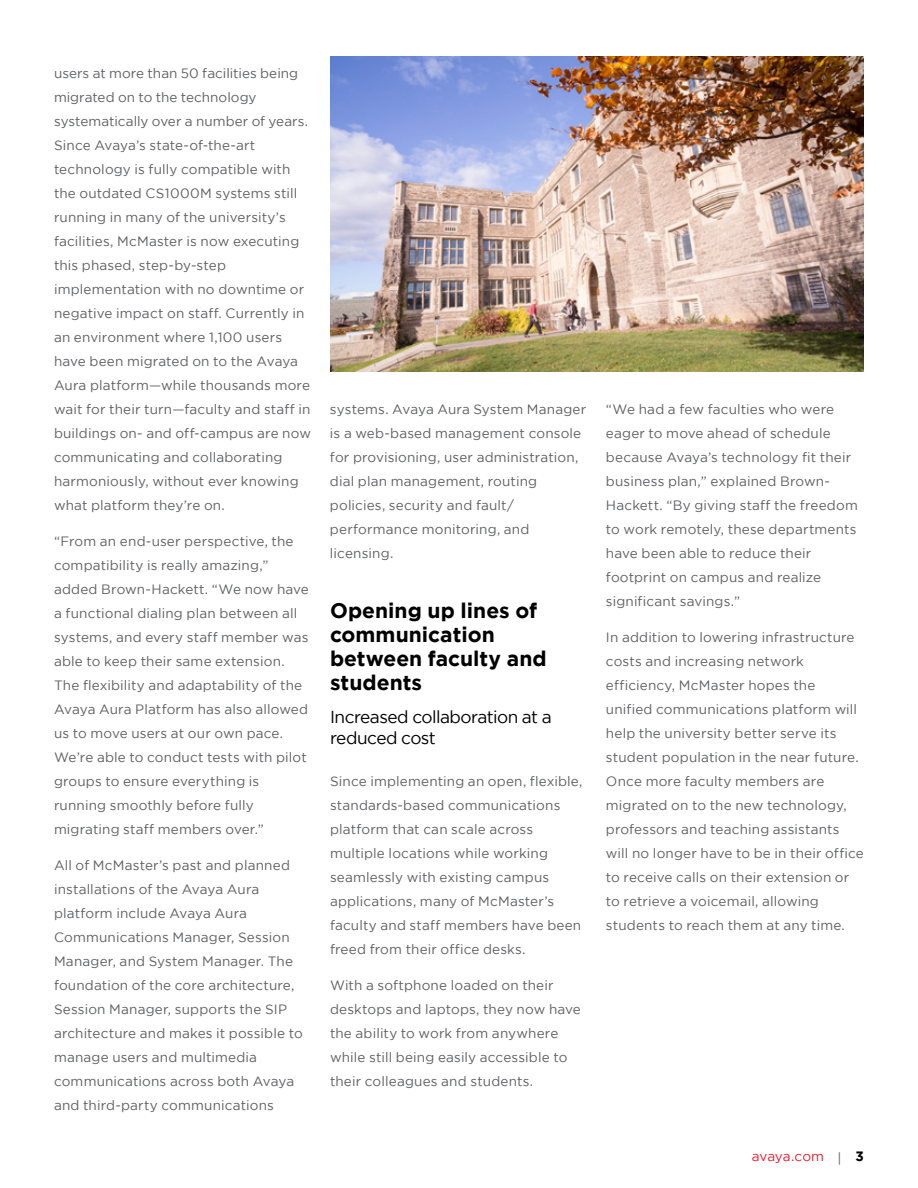
<style>
.page{position:relative;width:918px;height:1188px;background:#fff}
.page>*{position:absolute;margin:0;border:0;box-sizing:border-box;transform-origin:0 0}
.t1{font:700 21px/24px "Gotham";color:#000}
.t2{font:17.25px/21px "Gotham";letter-spacing:-.03em;color:#000}
.t3{font:13.5px/24px "Gotham";letter-spacing:.01em;color:#5f6062}
.t4{font:13.5px "Gotham";color:#ed1c2e}
.s1{color:#5f6062}
.s2{font-weight:700;color:#000}
</style>
<div class="page">
<img style="left:330px;top:56px;width:534px;height:315px">
<p class="t3" style="left:54px;top:61px;width:259px">users at more than 50 facilities being migrated on to the technology systematically over a number of years.<br>Since Avaya’s state-of-the-art technology is fully compatible with the outdated CS1000M systems still running in many of the university’s facilities, McMaster is now executing this phased, step-by-step implementation with no downtime or negative impact on staff. Currently in an environment where 1,100 users have been migrated on to the Avaya Aura platform—while thousands more wait for their turn—faculty and staff in buildings on- and off-campus are now communicating and collaborating harmoniously, without ever knowing what platform they’re on.</p>
<p class="t3" style="left:54px;top:529px;width:256px">“From an end-user perspective, the compatibility is really amazing,” added Brown-Hackett. “We now have a functional dialing plan between all systems, and every staff member was able to keep their same extension.<br>The flexibility and adaptability of the Avaya Aura Platform has also allowed us to move users at our own pace.<br>We’re able to conduct tests with pilot groups to ensure everything is running smoothly before fully migrating staff members over.”</p>
<p class="t3" style="left:54px;top:853px;width:250px">All of McMaster’s past and planned installations of the Avaya Aura platform include Avaya Aura Communications Manager, Session Manager, and System Manager. The foundation of the core architecture, Session Manager, supports the SIP architecture and makes it possible to manage users and multimedia communications across both Avaya and third-party communications</p>
<p class="t3" style="left:330px;top:397px;width:258px">systems. Avaya Aura System Manager is a web-based management console for provisioning, user administration, dial plan management, routing policies, security and fault/ performance monitoring, and licensing.</p>
<h1 class="t1" style="left:330px;top:598px;width:218px">Opening up lines of communication between faculty and students</h1>
<p class="t2" style="left:330px;top:706px;width:223px">Increased collaboration at a reduced cost</p>
<p class="t3" style="left:330px;top:769px;width:254px">Since implementing an open, flexible, standards-based communications platform that can scale across multiple locations while working seamlessly with existing campus applications, many of McMaster’s faculty and staff members have been freed from their office desks.</p>
<p class="t3" style="left:330px;top:973px;width:252px">With a softphone loaded on their desktops and laptops, they now have the ability to work from anywhere while still being easily accessible to their colleagues and students.</p>
<p class="t3" style="left:606px;top:397px;width:253px">“We had a few faculties who were eager to move ahead of schedule because Avaya’s technology fit their business plan,” explained Brown-<br>Hackett. “By giving staff the freedom to work remotely, these departments have been able to reduce their footprint on campus and realize significant savings.”</p>
<p class="t3" style="left:606px;top:625px;width:259px">In addition to lowering infrastructure costs and increasing network efficiency, McMaster hopes the unified communications platform will help the university better serve its student population in the near future.<br>Once more faculty members are migrated on to the new technology, professors and teaching assistants will no longer have to be in their office to receive calls on their extension or to retrieve a voicemail, allowing students to reach them at any time.</p>
<p class="t4" style="left:752px;top:1149px;width:114px">avaya.com <span class="s1">|</span> <span class="s2">3</span></p>
</div>
